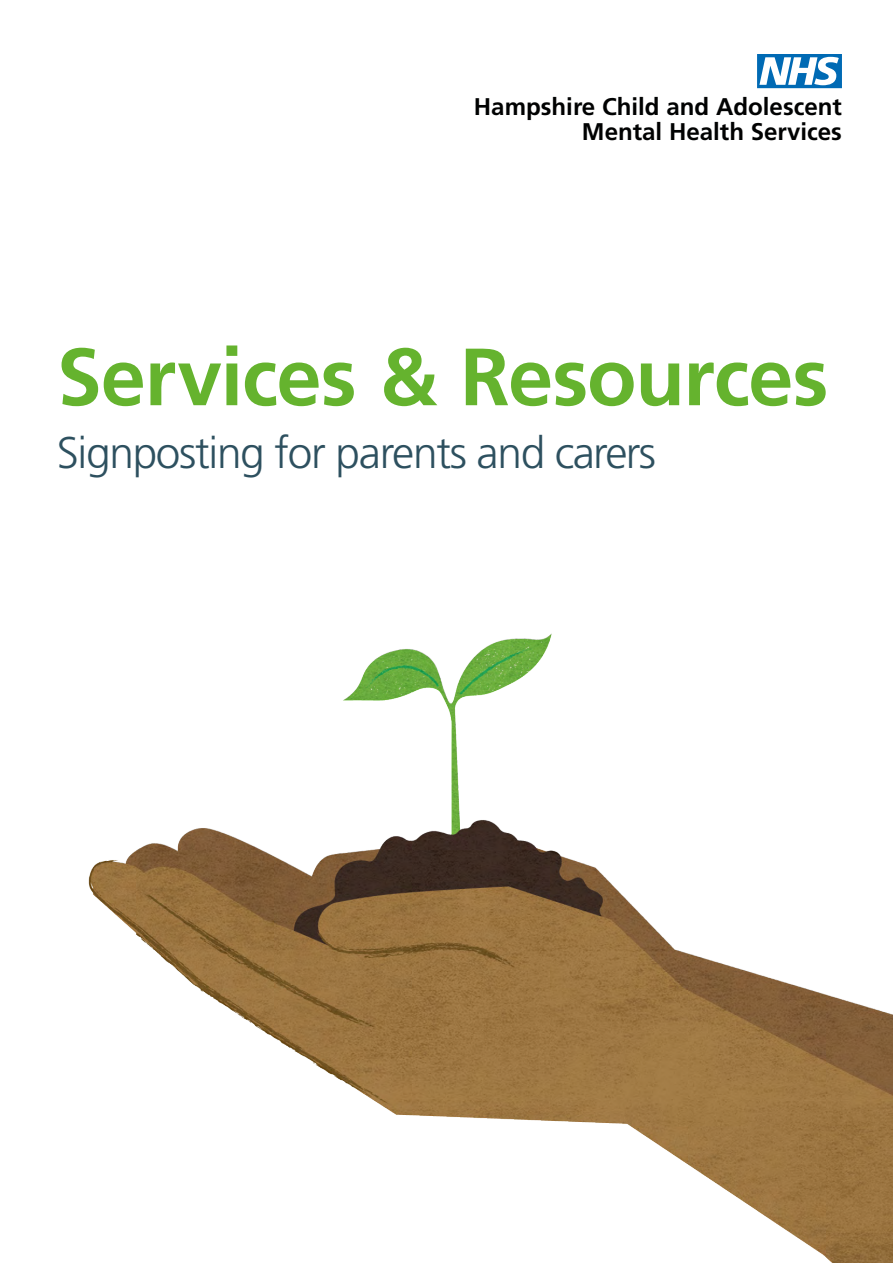
<style>
.page{position:relative;width:893px;height:1263px;background:#fff}
.page>*{position:absolute;margin:0;border:0;box-sizing:border-box;transform-origin:0 0}
.t1{font:700 81px "Frutiger LT Std";letter-spacing:-.015em;color:#65b32e}
.t2{font:300 44.25px "Frutiger LT Std";letter-spacing:-.03em;color:#2d505f}
.t3{font:700 24.15px/24.6px "Frutiger";color:#010202;text-align:right}
</style>
<div class="page">
<svg style="left:757px;top:54px;width:85px;height:34px"></svg>
<img style="left:88px;top:633px;width:805px;height:630px">
<p class="t3" style="left:474px;top:94px;width:370px">Hampshire Child and Adolescent<br>Mental Health Services</p>
<p class="t1" style="left:57px;top:329px;width:773px">Services &amp; Resources</p>
<p class="t2" style="left:57px;top:428px;width:600px">Signposting for parents and carers</p>
</div>
